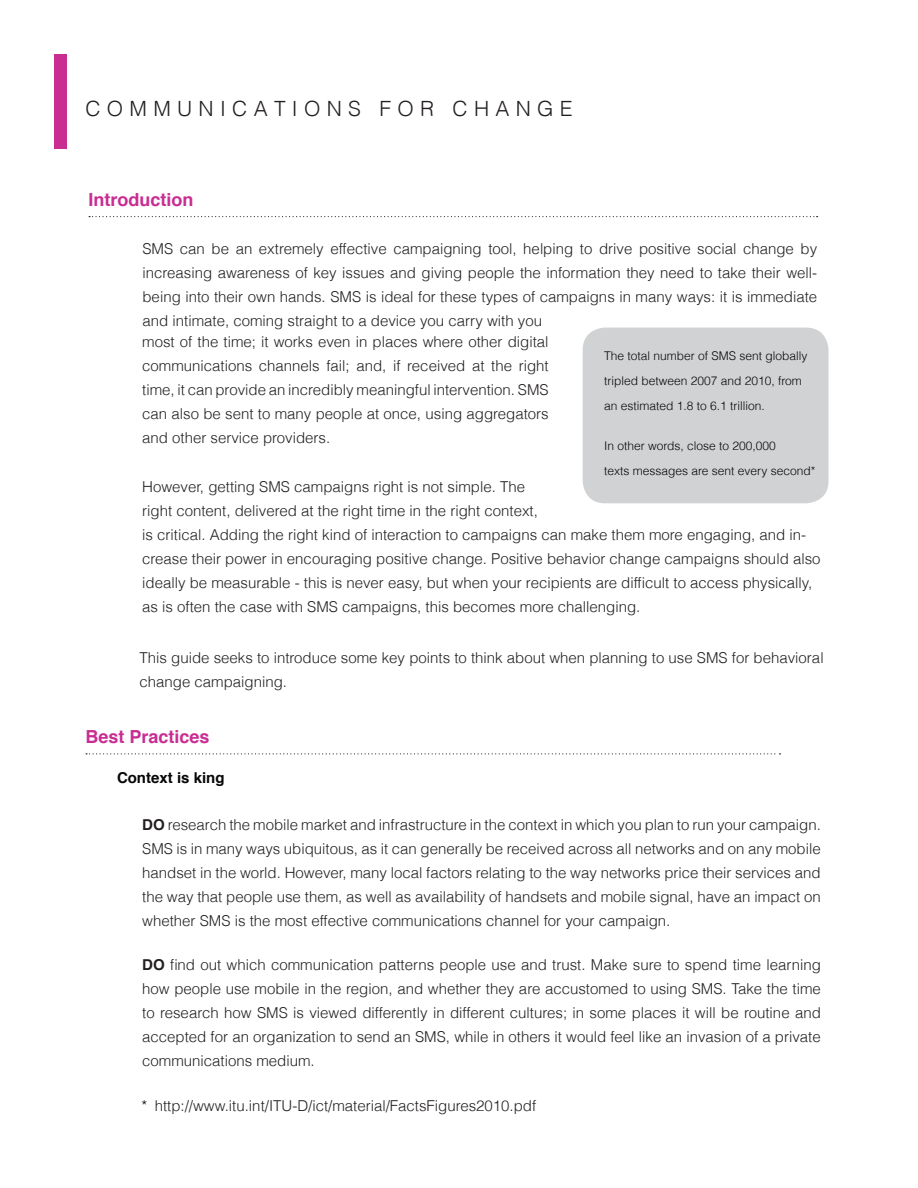
<style>
.page{position:relative;width:918px;height:1188px;background:#fff}
.page>*{position:absolute;margin:0;border:0;box-sizing:border-box;transform-origin:0 0}
.t1{font:300 21px "Helvetica";letter-spacing:.3em;color:#231f20}
.t2{font:700 18px "Helvetica";color:#c92d92}
.t3{font:300 15px/24px "Helvetica";color:#231f20;text-align:justify}
.t4{font:700 15px "Helvetica";color:#050605}
.t5{font:300 15px "Helvetica";color:#040503}
.t6{font:300 12px/24.9px "Helvetica";color:#050706}
.t7{font:300 12px "Helvetica";color:#040606}
.s1{font-weight:700}
</style>
<div class="page">
<div style="left:583px;top:328px;width:246px;height:175px;background:#d1d2d4;border-radius:22px"></div>
<div style="left:54px;top:54px;width:13px;height:94px;background:#c92d92"></div>
<svg style="left:89px;top:216px;width:729px;height:1px"></svg>
<svg style="left:86px;top:753px;width:694px;height:1px"></svg>
<p class="t1" style="left:86px;top:96px;width:489px">COMMUNICATIONS FOR CHANGE</p>
<p class="t2" style="left:88px;top:185px;width:106px">Introduction</p>
<p class="t3" style="left:142px;top:237px;width:676px">SMS can be an extremely effective campaigning tool, helping to drive positive social change by increasing awareness of key issues and giving people the information they need to take their well&shy;being into their own hands. SMS is ideal for these types of campaigns in many ways: it is immediate and intimate, coming straight to a device you carry with you</p>
<p class="t6" style="left:604px;top:343px;width:205px">The total number of SMS sent globally tripled between 2007 and 2010, from</p>
<p class="t6" style="left:604px;top:393px;width:162px">an estimated 1.8 to 6.1 trillion.</p>
<p class="t7" style="left:604px;top:439px;width:173px">In other words, close to 200,000</p>
<p class="t7" style="left:604px;top:464px;width:213px">texts messages are sent every second*</p>
<p class="t3" style="left:142px;top:330px;width:408px">most of the time; it works even in places where other digital communications channels fail; and, if received at the right time, it can provide an incredibly meaningful intervention. SMS can also be sent to many people at once, using aggregators and other service providers.</p>
<p class="t3" style="left:142px;top:474px;width:384px">However, getting SMS campaigns right is not simple. The</p>
<p class="t3" style="left:142px;top:498px;width:397px">right content, delivered at the right time in the right context,</p>
<p class="t3" style="left:142px;top:522px;width:680px;text-align:left">is critical. Adding the right kind of interaction to campaigns can make them more engaging, and in&shy;crease their power in encouraging positive change. Positive behavior change campaigns should also ideally be measurable - this is never easy, but when your recipients are difficult to access physically, as is often the case with SMS campaigns, this becomes more challenging.</p>
<p class="t3" style="left:140px;top:645px;width:686px">This guide seeks to introduce some key points to think about when planning to use SMS for behavioral change campaigning.</p>
<p class="t2" style="left:86px;top:723px;width:126px">Best Practices</p>
<p class="t4" style="left:117px;top:765px;width:109px">Context is king</p>
<p class="t3" style="left:142px;top:813px;width:680px"><span class="s1">DO</span> research the mobile market and infrastructure in the context in which you plan to run your campaign.<br>SMS is in many ways ubiquitous, as it can generally be received across all networks and on any mobile handset in the world. However, many local factors relating to the way networks price their services and the way that people use them, as well as availability of handsets and mobile signal, have an impact on whether SMS is the most effective communications channel for your campaign.</p>
<p class="t3" style="left:142px;top:952px;width:680px"><span class="s1">DO</span> find out which communication patterns people use and trust. Make sure to spend time learning how people use mobile in the region, and whether they are accustomed to using SMS. Take the time to research how SMS is viewed differently in different cultures; in some places it will be routine and accepted for an organization to send an SMS, while in others it would feel like an invasion of a private communications medium.</p>
<p class="t5" style="left:142px;top:1096px;width:7px">*</p>
<p class="t3" style="left:155px;top:1093px;width:383px">http://www.itu.int/ITU-D/ict/material/FactsFigures2010.pdf</p>
</div>
